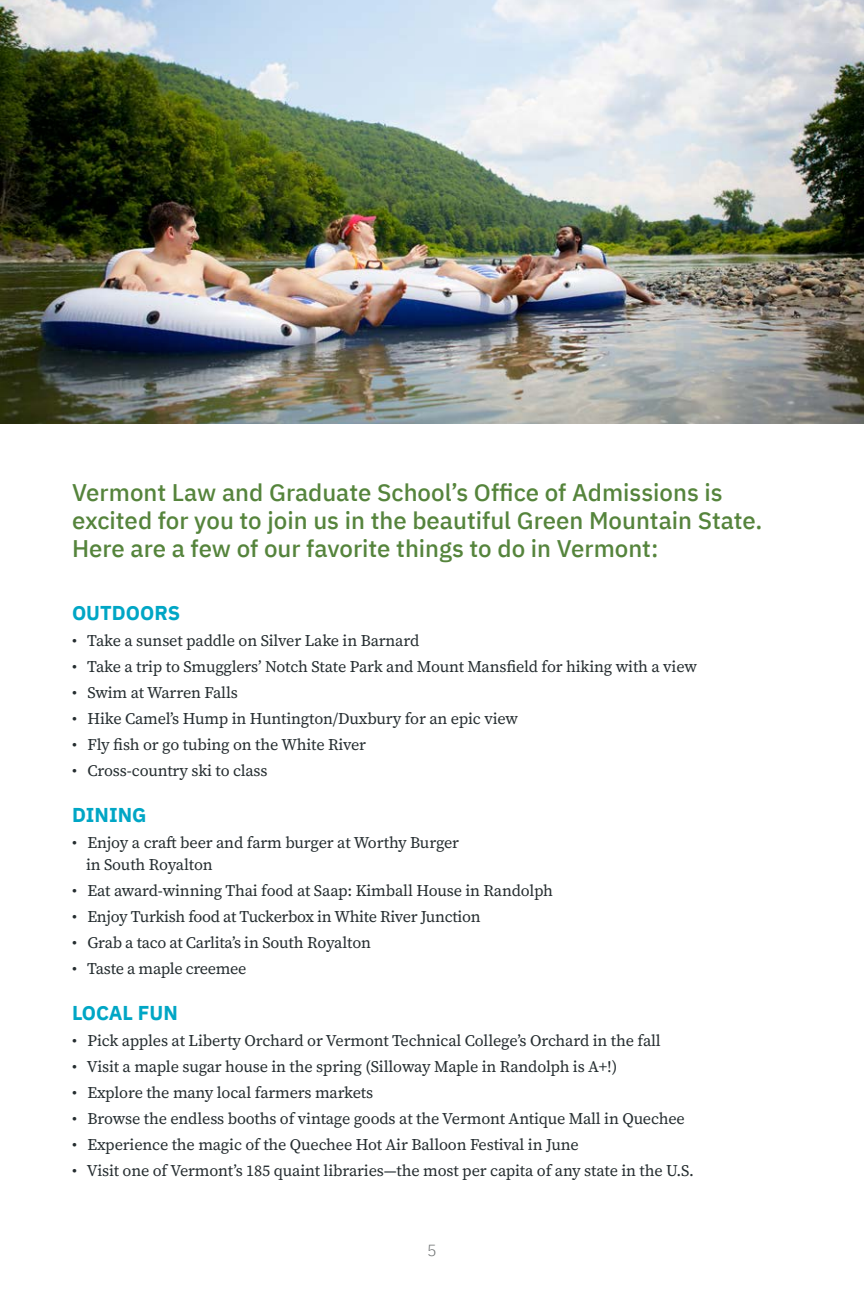
<style>
.page{position:relative;width:864px;height:1296px;background:#fff}
.page>*{position:absolute;margin:0;border:0;box-sizing:border-box;transform-origin:0 0}
.t1{font:500 24px/28px "IBM Plex Sans";color:#55843c}
.t2{font:700 20px "IBM Plex Sans";color:#00a6c5}
.t3{font:16px/22px "Source Serif 418 pt";letter-spacing:-.01em;color:#252d30}
.t4{font:300 16px "IBM Plex Sans";color:#6e7273}
</style>
<div class="page">
<img style="left:0;top:0;width:864px;height:423px">
<h1 class="t1" style="left:72px;top:477px;width:692px">Vermont Law and Graduate School’s Office of Admissions is excited for you to join us in the beautiful Green Mountain State.<br>Here are a few of our favorite things to do in Vermont:</h1>
<p class="t2" style="left:72px;top:601px;width:110px">OUTDOORS</p>
<p class="t3" style="left:72px;top:631px;width:349px">• Take a sunset paddle on Silver Lake in Barnard</p>
<p class="t3" style="left:72px;top:656px;width:626px">• Take a trip to Smugglers’ Notch State Park and Mount Mansfield for hiking with a view</p>
<p class="t3" style="left:72px;top:683px;width:167px">• Swim at Warren Falls</p>
<p class="t3" style="left:72px;top:708px;width:448px">• Hike Camel’s Hump in Huntington/Duxbury for an epic view</p>
<p class="t3" style="left:72px;top:734px;width:296px">• Fly fish or go tubing on the White River</p>
<p class="t3" style="left:72px;top:761px;width:197px">• Cross-country ski to class</p>
<p class="t2" style="left:72px;top:803px;width:76px">DINING</p>
<p class="t3" style="left:86px;top:833px;width:375px;text-indent:-14px">• Enjoy a craft beer and farm burger at Worthy Burger in South Royalton</p>
<p class="t3" style="left:72px;top:881px;width:483px">• Eat award-winning Thai food at Saap: Kimball House in Randolph</p>
<p class="t3" style="left:72px;top:907px;width:410px">• Enjoy Turkish food at Tuckerbox in White River Junction</p>
<p class="t3" style="left:72px;top:933px;width:301px">• Grab a taco at Carlita’s in South Royalton</p>
<p class="t3" style="left:72px;top:959px;width:176px">• Taste a maple creemee</p>
<p class="t2" style="left:72px;top:1001px;width:108px">LOCAL FUN</p>
<p class="t3" style="left:72px;top:1031px;width:590px">• Pick apples at Liberty Orchard or Vermont Technical College’s Orchard in the fall</p>
<p class="t3" style="left:72px;top:1057px;width:547px">• Visit a maple sugar house in the spring (Silloway Maple in Randolph is A+!)</p>
<p class="t3" style="left:72px;top:1083px;width:303px">• Explore the many local farmers markets</p>
<p class="t3" style="left:72px;top:1109px;width:614px">• Browse the endless booths of vintage goods at the Vermont Antique Mall in Quechee</p>
<p class="t3" style="left:72px;top:1135px;width:508px">• Experience the magic of the Quechee Hot Air Balloon Festival in June</p>
<p class="t3" style="left:72px;top:1161px;width:623px">• Visit one of Vermont’s 185 quaint libraries—the most per capita of any state in the U.S.</p>
<p class="t4" style="left:427px;top:1241px;width:11px">5</p>
</div>
